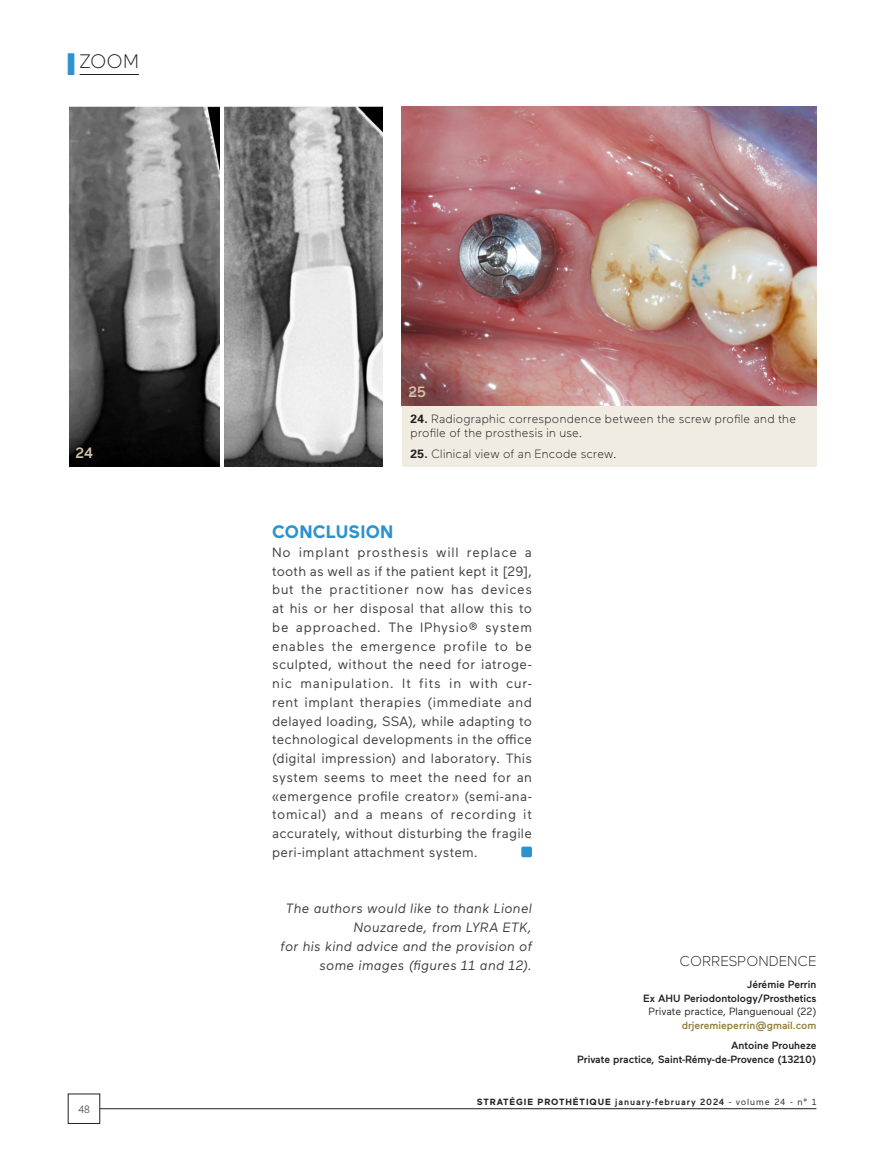
<style>
.page{position:relative;width:893px;height:1149px;background:#fff}
.page>*{position:absolute;margin:0;border:0;box-sizing:border-box;transform-origin:0 0}
.t1{font:300 19.5px "Maax";color:#231f20}
._07___Inter_1_2022{font:700 18px "Maax";letter-spacing:.015em;color:#2a92d0}
.Numéro_photo_2022{font:500 15px "Maax";color:#d2c5a9}
._13___Titre_CORRESPONDANCE_2022{font:300 14.25px "Maax";color:#231f20}
._06___Texte_courant_2022{font:13.5px/18.8px "Maax";letter-spacing:.02em;color:#3e3e3f;text-align:justify}
._06___Texte_courant_2022-2{font:italic 13.5px/18.8px "Maax";letter-spacing:.025em;color:#3e3e3f;text-align:right}
.Légende_2022{font:300 12px/14.2px "Maax";letter-spacing:.025em;color:#231f20}
.CORRESPONDANCE_2022{font:500 10.5px/13.5px "Maax";color:#231f20;text-align:right}
.t2{font:300 10.5px "Maax";color:#231f20}
.t3{font:700 9px "Maax";letter-spacing:.1em;color:#231f20}
.s1{color:#2a92d0}
.s2{font-family:"Univers LT Std";font-weight:700}
.s3{font-weight:400}
.s4{color:#937f3a}
.s5{font-weight:500}
</style>
<div class="page">
<hr style="left:80px;top:74px;width:59px;height:1px;background:#231f20">
<hr style="left:100px;top:1108px;width:716px;height:1px;background:#231f20">
<div style="left:402px;top:405px;width:414px;height:61px;background:#f1ece2"></div>
<img style="left:402px;top:107px;width:414px;height:298px">
<div style="left:521px;top:846px;width:11px;height:11px;background:#2a92d0;border-radius:2px"></div>
<img style="left:69px;top:107px;width:150px;height:359px">
<img style="left:225px;top:107px;width:157px;height:359px">
<h1 class="t1" style="left:67px;top:48px;width:73px"><span class="s1">❙</span> ZOOM</h1>
<p class="Numéro_photo_2022" style="left:76px;top:443px;width:19px">24</p>
<p class="t2" style="left:78px;top:1101px;width:13px">48</p>
<p class="Numéro_photo_2022" style="left:408px;top:382px;width:19px">25</p>
<p class="Légende_2022" style="left:411px;top:411px;width:387px"><span class="s2">24.</span> Radiographic correspondence between the screw profile and the profile of the prosthesis in use.</p>
<p class="Légende_2022" style="left:411px;top:446px;width:208px"><span class="s2">25.</span> Clinical view of an Encode screw.</p>
<p class="_07___Inter_1_2022" style="left:272px;top:519px;width:123px">CONCLUSION</p>
<p class="_06___Texte_courant_2022" style="left:272px;top:542px;width:261px">No implant prosthesis will replace a tooth as well as if the patient kept it [29], but the practitioner now has devices at his or her disposal that allow this to be approached. The IPhysio® system enables the emergence profile to be sculpted, without the need for iatroge&shy;nic manipulation. It fits in with cur&shy;rent implant therapies (immediate and delayed loading, SSA), while adapting to technological developments in the office (digital impression) and laboratory. This system seems to meet the need for an «emergence profile creator» (semi-ana&shy;tomical) and a means of recording it accurately, without disturbing the fragile peri-implant attachment system.</p>
<p class="_06___Texte_courant_2022-2" style="left:286px;top:898px;width:248px">The authors would like to thank Lionel<br>Nouzarede, from LYRA ETK,</p>
<p class="_06___Texte_courant_2022-2" style="left:281px;top:935px;width:253px">for his kind advice and the provision of some images (figures 11 and 12).</p>
<p class="_13___Titre_CORRESPONDANCE_2022" style="left:680px;top:951px;width:138px">CORRESPONDENCE</p>
<p class="CORRESPONDANCE_2022" style="left:643px;top:976px;width:175px">Jérémie Perrin<br>Ex AHU Periodontology/Prosthetics<br><span class="s3">Private practice, Planguenoual (22) </span><span class="s4">drjeremieperrin@gmail.com</span></p>
<p class="CORRESPONDANCE_2022" style="left:577px;top:1038px;width:241px">Antoine Prouheze<br>Private practice, Saint-Rémy-de-Provence (13210)</p>
<p class="t3" style="left:477px;top:1095px;width:341px">STRATÉGIE PROTHÉTIQUE <span class="s5">january-february 2024</span> <span class="s3">- volume 24 - n° 1</span></p>
</div>
